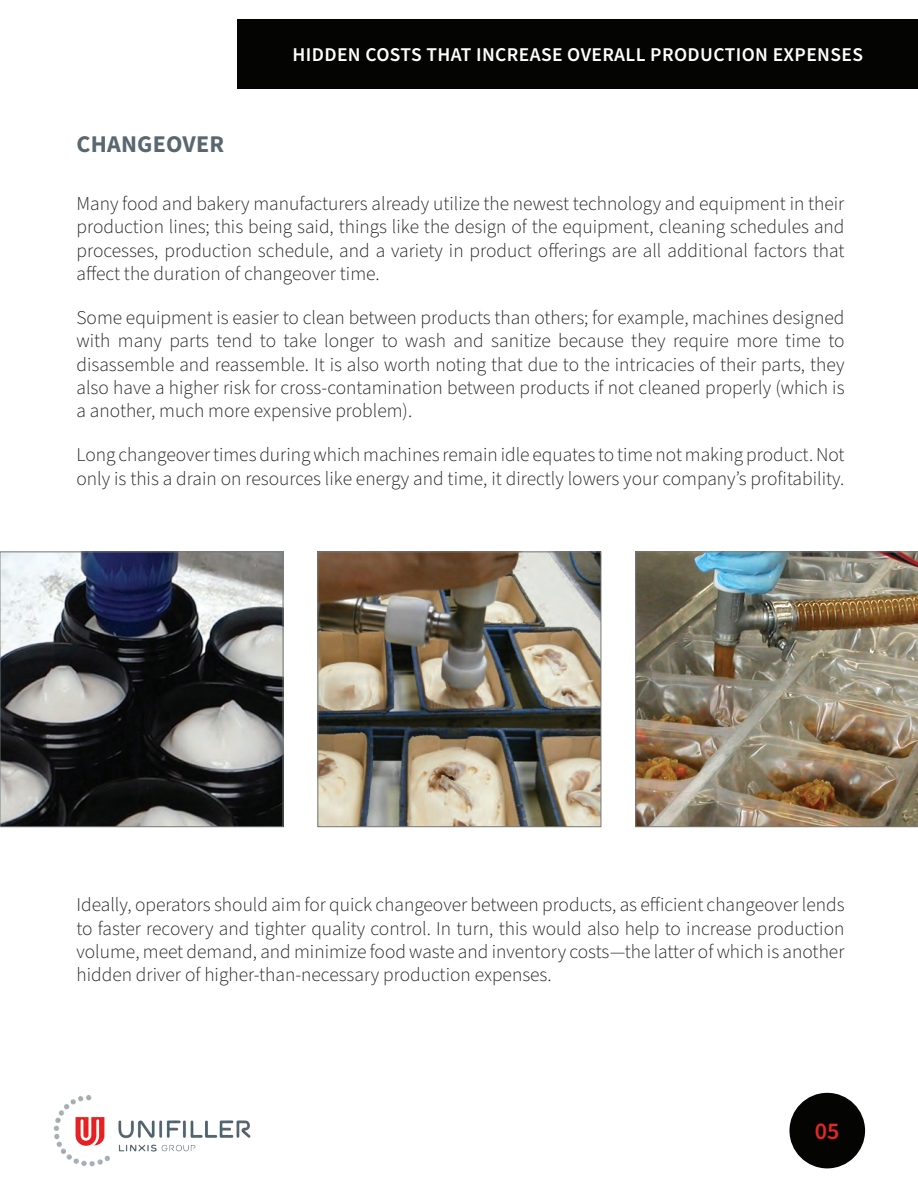
<style>
.page{position:relative;width:918px;height:1188px;background:#fff}
.page>*{position:absolute;margin:0;border:0;box-sizing:border-box;transform-origin:0 0}
.t1{font:700 24px "Source Sans Pro";letter-spacing:.01em;color:#596770}
.t2{font:600 24px "Source Sans Pro";color:#e22725}
.t3{font:300 19.5px/23.4px "Source Sans Pro";color:#231f20;text-align:justify}
.t4{font:600 19.5px "Source Sans Pro";letter-spacing:.02em;color:#fff}
</style>
<div class="page">
<img style="left:2px;top:554px;width:279px;height:271px">
<div style="left:0;top:552px;width:283px;height:275px;border:1px solid #76797a"></div>
<img style="left:320px;top:554px;width:279px;height:271px">
<div style="left:318px;top:552px;width:283px;height:275px;border:1px solid #76797a"></div>
<img style="left:636px;top:552px;width:282px;height:275px">
<div style="left:789px;top:1093px;width:76px;height:75px;background:#040503;border-radius:50%"></div>
<img style="left:53px;top:1095px;width:198px;height:72px">
<div style="left:238px;top:19px;width:680px;height:70px;background:#040503"></div>
<p class="t1" style="left:76px;top:128px;width:149px">CHANGEOVER</p>
<p class="t4" style="left:293px;top:41px;width:572px">HIDDEN COSTS THAT INCREASE OVERALL PRODUCTION EXPENSES</p>
<p class="t3" style="left:76px;top:192px;width:770px">Many food and bakery manufacturers already utilize the newest technology and equipment in their production lines; this being said, things like the design of the equipment, cleaning schedules and processes, production schedule, and a variety in product offerings are all additional factors that affect the duration of changeover time.</p>
<p class="t3" style="left:76px;top:306px;width:770px">Some equipment is easier to clean between products than others; for example, machines designed with many parts tend to take longer to wash and sanitize because they require more time to disassemble and reassemble. It is also worth noting that due to the intricacies of their parts, they also have a higher risk for cross-contamination between products if not cleaned properly (which is a another, much more expensive problem).</p>
<p class="t3" style="left:76px;top:444px;width:770px">Long changeover times during which machines remain idle equates to time not making product. Not only is this a drain on resources like energy and time, it directly lowers your company’s profitability.</p>
<p class="t3" style="left:76px;top:894px;width:770px">Ideally, operators should aim for quick changeover between products, as efficient changeover lends to faster recovery and tighter quality control. In turn, this would also help to increase production volume, meet demand, and minimize food waste and inventory costs—the latter of which is another hidden driver of higher-than-necessary production expenses.</p>
<p class="t2" style="left:815px;top:1115px;width:26px">05</p>
</div>
